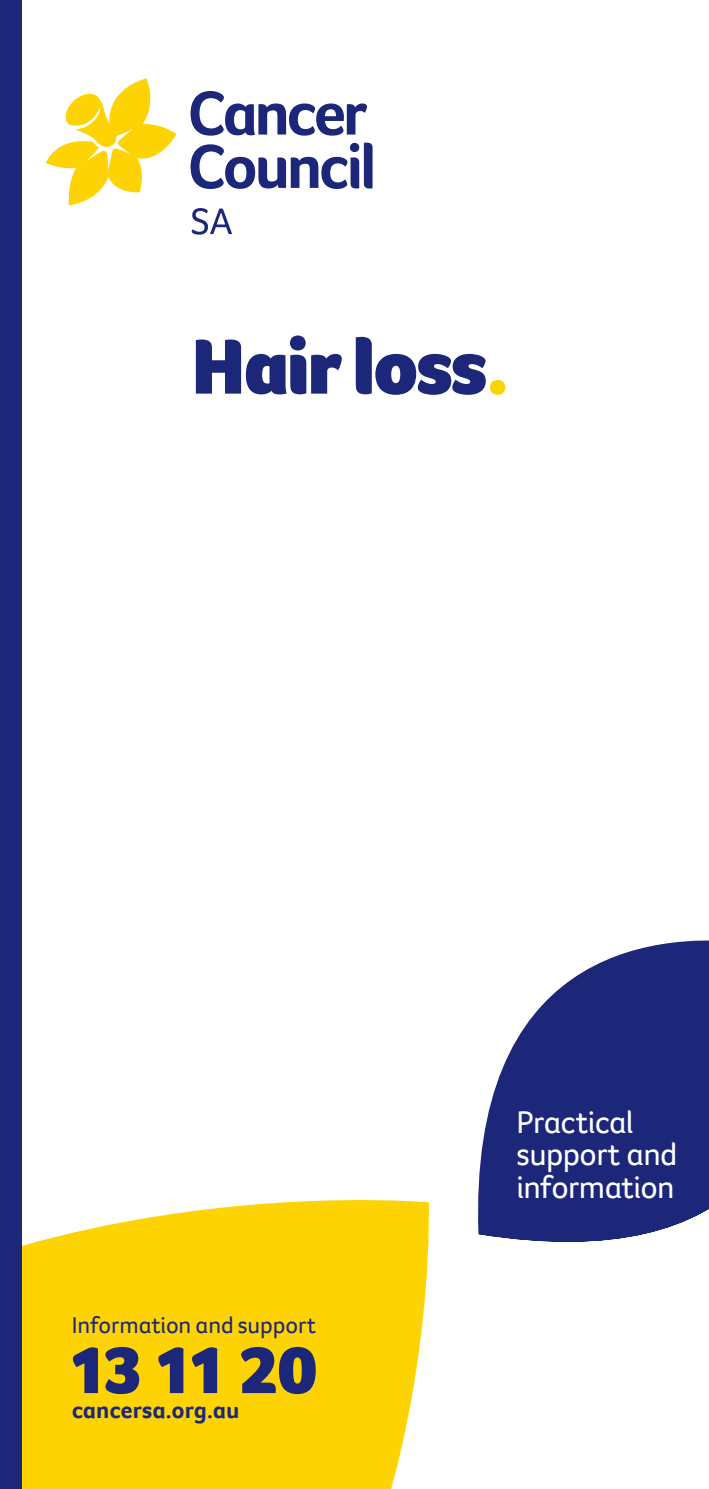
<style>
.page{position:relative;width:709px;height:1489px;background:#fff}
.page>*{position:absolute;margin:0;border:0;box-sizing:border-box;transform-origin:0 0}
.t1{font:900 83px "Foco CC";color:#1d2779}
.t2{font:900 80px "Foco CC";letter-spacing:-.02em;color:#1d2779}
.t3{font:900 68.75px "Foco CC";color:#1d2779}
.t4{font:32.25px/32.2px "Foco CC";letter-spacing:-.02em;color:#fff}
.t5{font:700 28.75px "Foco CC";letter-spacing:-.01em;color:#1d2779}
.t6{font:23.75px "Foco CC";letter-spacing:-.005em;color:#1d2779}
.t7{font:700 23.75px "Foco CC";color:#1d2779}
.s1{color:#fed304}
</style>
<div class="page">
<svg style="left:478px;top:940px;width:231px;height:302px;fill:#1d2779"></svg>
<svg style="left:46px;top:78px;width:130px;height:127px"></svg>
<svg style="left:192px;top:208px;width:40px;height:27px"></svg>
<svg style="left:190px;top:91px;width:182px;height:98px"></svg>
<svg style="left:21px;top:1153px;width:408px;height:335px;fill:#fed304"></svg>
<div style="left:0;top:0;width:21px;height:1488px;background:#1d2779"></div>
<p class="t2" style="left:191px;top:313px;width:319px">Hair loss<span class="s1">.</span></p>
<p class="t6" style="left:72px;top:1308px;width:246px">Information and support</p>
<p class="t3" style="left:67px;top:1324px;width:252px">13 11 20</p>
<p class="t7" style="left:72px;top:1394px;width:169px">cancersa.org.au</p>
<p class="t1" style="left:66px;top:1302px;width:303px">13 11 20</p>
<p class="t5" style="left:71px;top:1389px;width:201px">cancersa.org.au</p>
<p class="t4" style="left:516px;top:1105px;width:163px">Practical support and information</p>
</div>
